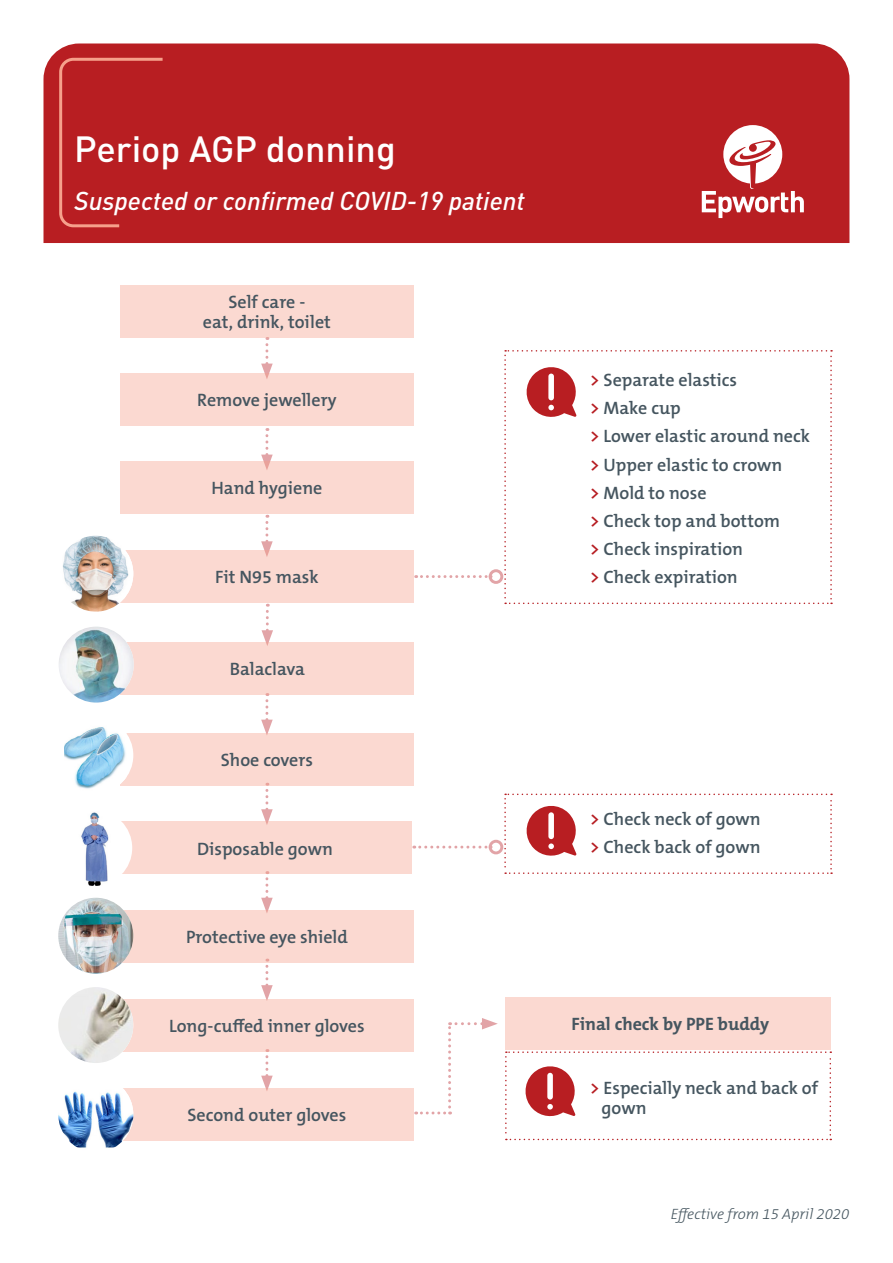
<style>
.page{position:relative;width:893px;height:1263px;background:#fff}
.page>*{position:absolute;margin:0;border:0;box-sizing:border-box;transform-origin:0 0}
.Paragraph_Style_1{font:500 36px "DINOT";color:#fff}
.Paragraph_Style_1-2{font:italic 500 25.5px "DINOT";color:#fff}
.bodeeee{font:600 18px/19.8px "The Mix B W6";color:#45555f;text-align:center}
.bodeeee-2{font:700 18px "The Mix B W7";color:#45555f}
.t1{font:italic 300 15px "The Mix B W3";color:#45555f}
.s1{color:#b61d22}
</style>
<div class="page">
<svg style="left:261px;top:337px;width:12px;height:37px"></svg>
<svg style="left:261px;top:428px;width:12px;height:34px"></svg>
<svg style="left:261px;top:515px;width:12px;height:36px"></svg>
<svg style="left:261px;top:695px;width:12px;height:38px"></svg>
<svg style="left:261px;top:785px;width:12px;height:37px"></svg>
<svg style="left:261px;top:877px;width:12px;height:34px"></svg>
<svg style="left:261px;top:965px;width:12px;height:34px"></svg>
<svg style="left:261px;top:1051px;width:12px;height:37px"></svg>
<svg style="left:262px;top:604px;width:11px;height:39px"></svg>
<div style="left:43px;top:44px;width:806px;height:199px;background:#b81e22"></div>
<div style="left:58px;top:56px;width:108px;height:173px;background:#b81e22"></div>
<svg style="left:702px;top:125px;width:102px;height:93px"></svg>
<div style="left:120px;top:462px;width:294px;height:52px;background:#fbd9d1"></div>
<div style="left:120px;top:551px;width:294px;height:52px;background:#fbd9d1"></div>
<div style="left:120px;top:733px;width:294px;height:52px;background:#fbd9d1"></div>
<div style="left:118px;top:822px;width:294px;height:52px;background:#fbd9d1"></div>
<div style="left:120px;top:911px;width:294px;height:52px;background:#fbd9d1"></div>
<div style="left:120px;top:999px;width:294px;height:52px;background:#fbd9d1"></div>
<div style="left:120px;top:1088px;width:294px;height:52px;background:#fbd9d1"></div>
<div style="left:505px;top:998px;width:326px;height:52px;background:#fbd9d1"></div>
<div style="left:120px;top:285px;width:294px;height:52px;background:#fbd9d1"></div>
<div style="left:120px;top:374px;width:294px;height:52px;background:#fbd9d1"></div>
<svg style="left:414px;top:846px;width:75px;height:2px"></svg>
<div style="left:489px;top:840px;width:14px;height:14px;border:3px solid #e2a4a7;border-radius:50%"></div>
<img style="left:58px;top:536px;width:75px;height:76px;border-radius:38px">
<div style="left:58px;top:717px;width:75px;height:76px;background:#fff;border-radius:50%"></div>
<img style="left:64px;top:727px;width:63px;height:62px">
<div style="left:57px;top:810px;width:75px;height:76px;background:#fff;border-radius:50%"></div>
<img style="left:81px;top:812px;width:28px;height:74px">
<img style="left:58px;top:898px;width:75px;height:76px;border-radius:38px">
<img style="left:58px;top:987px;width:75px;height:76px">
<img style="left:58px;top:1088px;width:75px;height:60px">
<svg style="left:416px;top:575px;width:73px;height:3px"></svg>
<div style="left:489px;top:569px;width:14px;height:15px;border:3px solid #e2a4a7;border-radius:50%"></div>
<svg style="left:504px;top:793px;width:328px;height:81px"></svg>
<svg style="left:504px;top:350px;width:328px;height:254px"></svg>
<svg style="left:505px;top:1051px;width:326px;height:89px"></svg>
<div style="left:120px;top:643px;width:294px;height:52px;background:#fbd9d1"></div>
<img style="left:59px;top:627px;width:75px;height:75px;border-radius:38px">
<svg style="left:416px;top:1018px;width:82px;height:96px"></svg>
<p class="Paragraph_Style_1" style="left:74px;top:126px;width:323px">Periop AGP donning</p>
<p class="Paragraph_Style_1-2" style="left:74px;top:185px;width:452px">Suspected or confirmed COVID-19 patient</p>
<p class="bodeeee" style="left:203px;top:292px;width:130px">Self care -<br>eat, drink, toilet</p>
<p class="bodeeee" style="left:197px;top:391px;width:141px">Remove jewellery</p>
<p class="bodeeee" style="left:211px;top:479px;width:112px">Hand hygiene</p>
<p class="bodeeee" style="left:215px;top:567px;width:105px">Fit N95 mask</p>
<p class="bodeeee" style="left:230px;top:659px;width:77px">Balaclava</p>
<p class="bodeeee" style="left:221px;top:750px;width:94px">Shoe covers</p>
<p class="bodeeee" style="left:197px;top:839px;width:137px">Disposable gown</p>
<p class="bodeeee" style="left:186px;top:927px;width:163px">Protective eye shield</p>
<p class="bodeeee" style="left:169px;top:1016px;width:197px">Long-cuffed inner gloves</p>
<p class="bodeeee" style="left:188px;top:1105px;width:160px">Second outer gloves</p>
<p class="bodeeee" style="left:590px;top:370px;width:149px"><span class="s1">&gt;</span> Separate elastics</p>
<p class="bodeeee" style="left:590px;top:398px;width:93px"><span class="s1">&gt;</span> Make cup</p>
<p class="bodeeee" style="left:590px;top:427px;width:222px"><span class="s1">&gt;</span> Lower elastic around neck</p>
<p class="bodeeee" style="left:590px;top:455px;width:194px"><span class="s1">&gt;</span> Upper elastic to crown</p>
<p class="bodeeee" style="left:590px;top:483px;width:118px"><span class="s1">&gt;</span> Mold to nose</p>
<p class="bodeeee" style="left:590px;top:511px;width:192px"><span class="s1">&gt;</span> Check top and bottom</p>
<p class="bodeeee" style="left:590px;top:539px;width:155px"><span class="s1">&gt;</span> Check inspiration</p>
<p class="bodeeee" style="left:590px;top:567px;width:150px"><span class="s1">&gt;</span> Check expiration</p>
<p class="bodeeee" style="left:590px;top:809px;width:172px"><span class="s1">&gt;</span> Check neck of gown</p>
<p class="bodeeee" style="left:590px;top:837px;width:172px"><span class="s1">&gt;</span> Check back of gown</p>
<p class="bodeeee-2" style="left:571px;top:1013px;width:199px">Final check by PPE buddy</p>
<p class="bodeeee" style="left:602px;top:1078px;width:218px;text-align:left;text-indent:-12px"><span class="s1">&gt;</span> Especially neck and back of gown</p>
<p class="t1" style="left:671px;top:1205px;width:180px">Effective from 15 April 2020</p>
</div>
